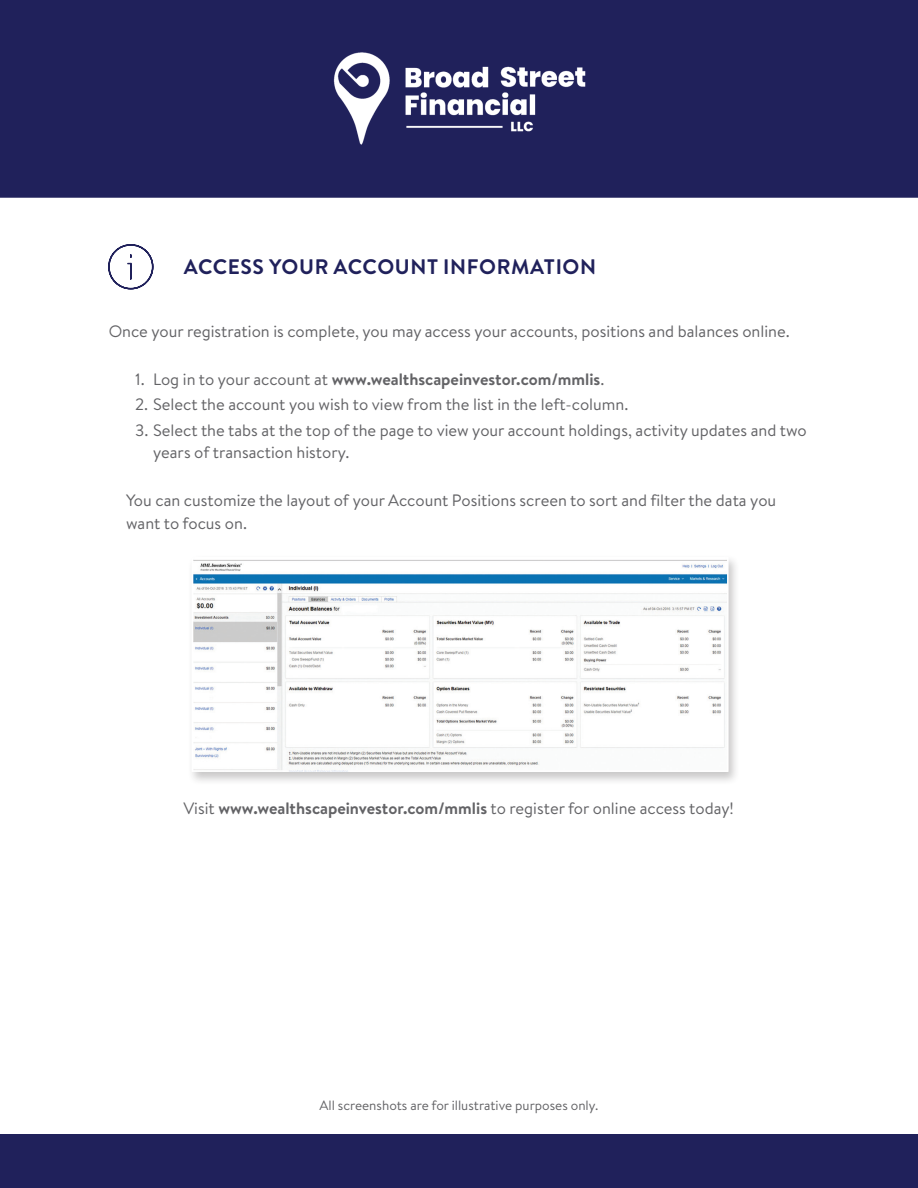
<style>
.page{position:relative;width:918px;height:1188px;background:#fff}
.page>*{position:absolute;margin:0;border:0;box-sizing:border-box;transform-origin:0 0}
.Page_subhead{font:700 21px "MM Brandon Text";letter-spacing:.03em;color:#20215b}
.Bullet__auto{font:16.5px/22.5px "MM Brandon Text";color:#636366}
._11pt__Body{font:16.5px "MM Brandon Text";color:#636366}
.t1{font:700 16.5px "MM Brandon Text";color:#636366}
._11pt__Body-2{font:13.5px "MM Brandon Text";color:#636366}
.s1{font-weight:400}
.s2{font-weight:700}
</style>
<div class="page">
<div style="left:187px;top:555px;width:553px;height:231px;background:#231f20;opacity:.25"></div>
<img style="left:195px;top:560px;width:531px;height:209px">
<div style="left:192px;top:557px;width:537px;height:215px;border:2px solid #fff"></div>
<div style="left:0;top:1134px;width:918px;height:54px;background:#20215b"></div>
<svg style="left:108px;top:244px;width:46px;height:46px"></svg>
<div style="left:0;top:0;width:918px;height:197px;background:#20215b"></div>
<img style="left:333px;top:52px;width:253px;height:93px">
<div style="left:0;top:193px;width:918px;height:5px;background:#20215b"></div>
<p class="Page_subhead" style="left:184px;top:252px;width:414px">ACCESS YOUR ACCOUNT INFORMATION</p>
<p class="_11pt__Body" style="left:109px;top:320px;width:683px">Once your registration is complete, you may access your accounts, positions and balances online.</p>
<p class="t1" style="left:135px;top:367px;width:471px"><span class="s1">1. Log in to your account at</span> www.wealthscapeinvestor.com/mmlis<span class="s1">.</span></p>
<p class="Bullet__auto" style="left:135px;top:393px;width:495px">2. Select the account you wish to view from the list in the left-column.</p>
<p class="Bullet__auto" style="left:153px;top:418px;width:655px;text-indent:-18px">3. Select the tabs at the top of the page to view your account holdings, activity updates and two years of transaction history.</p>
<p class="Bullet__auto" style="left:126px;top:489px;width:652px">You can customize the layout of your Account Positions screen to sort and filter the data you want to focus on.</p>
<p class="_11pt__Body" style="left:183px;top:797px;width:552px">Visit <span class="s2">www.wealthscapeinvestor.com/mmlis</span> to register for online access today!</p>
<p class="_11pt__Body-2" style="left:320px;top:1096px;width:280px">All screenshots are for illustrative purposes only.</p>
</div>
